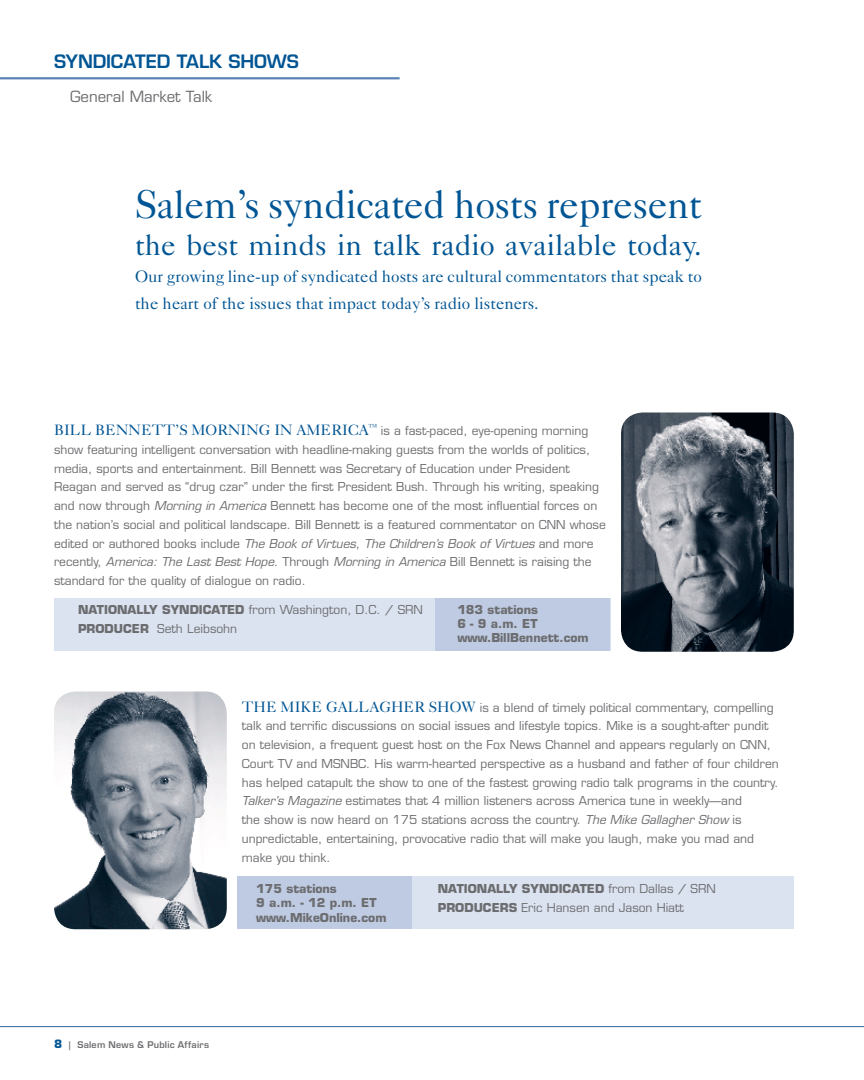
<style>
.page{position:relative;width:864px;height:1080px;background:#fff}
.page>*{position:absolute;margin:0;border:0;box-sizing:border-box;transform-origin:0 0}
.t1{font:40.5px "Caslon Five Forty";letter-spacing:-.01em;color:#005594}
.t2{font:30px "Caslon Five Forty";color:#005594}
.t3{font:600 18px "Eurostile";letter-spacing:-.01em;color:#005594}
.t4{font:16.8px/27px "Caslon Five Forty";color:#005594}
.t5{font:15px "Eurostile";color:#6c6d70}
.t6{font:12px/18.8px "Eurostile";color:#6c6d70}
.t7{font:700 12px/14.2px "Eurostile";color:#6c6d70}
.t8{font:600 9px "Eurostile";letter-spacing:.025em;color:#6c6d70}
.s1{font-family:"Caslon Five Forty";font-size:15px;color:#005594}
.s2{font-style:italic}
.s3{font-weight:700}
.s4{font-weight:700;font-size:11.25px;color:#005594}
</style>
<div class="page">
<hr style="left:0;top:1026px;width:864px;height:1px;background:#4176ad">
<hr style="left:0;top:77px;width:400px;height:2px;background:#5b84b6">
<div style="left:54px;top:598px;width:557px;height:52px;background:#dce3f0"></div>
<div style="left:436px;top:598px;width:174px;height:52px;background:#bfcbe2"></div>
<img style="left:621px;top:413px;width:173px;height:239px">
<div style="left:237px;top:876px;width:557px;height:53px;background:#dce3f0"></div>
<div style="left:238px;top:877px;width:174px;height:52px;background:#bfcbe2"></div>
<img style="left:54px;top:692px;width:173px;height:237px">
<h3 class="t3" style="left:54px;top:51px;width:247px">SYNDICATED TALK SHOWS</h3>
<p class="t5" style="left:70px;top:87px;width:144px">General Market Talk</p>
<h1 class="t1" style="left:135px;top:179px;width:569px">Salem’s syndicated hosts represent</h1>
<h2 class="t2" style="left:135px;top:227px;width:568px">the best minds in talk radio available today.</h2>
<h3 class="t4" style="left:135px;top:263px;width:568px">Our growing line-up of syndicated hosts are cultural commentators that speak to the heart of the issues that impact today’s radio listeners.</h3>
<p class="t6" style="left:54px;top:421px;width:553px"><span class="s1">BILL BENNETT’S MORNING IN AMERICA</span><sup>™</sup> is a fast-paced, eye-opening morning show featuring intelligent conversation with headline-making guests from the worlds of politics, media, sports and entertainment. Bill Bennett was Secretary of Education under President Reagan and served as “drug czar” under the first President Bush. Through his writing, speaking and now through <span class="s2">Morning in America</span> Bennett has become one of the most influential forces on the nation’s social and political landscape. Bill Bennett is a featured commentator on CNN whose edited or authored books include <span class="s2">The Book of Virtues</span>, <span class="s2">The Children’s Book of Virtues</span> and more recently, <span class="s2">America: The Last Best Hope</span>. Through <span class="s2">Morning in America</span> Bill Bennett is raising the standard for the quality of dialogue on radio.</p>
<p class="t7" style="left:457px;top:602px;width:133px">183 stations<br>6 - 9 a.m. ET www.BillBennett.com</p>
<p class="t6" style="left:78px;top:600px;width:346px"><span class="s3">NATIONALLY SYNDICATED</span> from Washington, D.C. / SRN<br><span class="s3">PRODUCER</span> Seth Leibsohn</p>
<p class="t6" style="left:242px;top:698px;width:538px"><span class="s1">THE MIKE GALLAGHER SHOW</span> is a blend of timely political commentary, compelling talk and terrific discussions on social issues and lifestyle topics. Mike is a sought-after pundit on television, a frequent guest host on the Fox News Channel and appears regularly on CNN, Court TV and MSNBC. His warm-hearted perspective as a husband and father of four children has helped catapult the show to one of the fastest growing radio talk programs in the country.<br><span class="s2">Talker’s Magazine</span> estimates that 4 million listeners across America tune in weekly—and<br>the show is now heard on 175 stations across the country. <span class="s2">The Mike Gallagher Show</span> is unpredictable, entertaining, provocative radio that will make you laugh, make you mad and make you think.</p>
<p class="t6" style="left:438px;top:880px;width:280px"><span class="s3">NATIONALLY SYNDICATED</span> from Dallas / SRN<br><span class="s3">PRODUCERS</span> Eric Hansen and Jason Hiatt</p>
<p class="t7" style="left:256px;top:882px;width:132px">175 stations<br>9 a.m. - 12 p.m. ET www.MikeOnline.com</p>
<p class="t8" style="left:54px;top:1040px;width:157px"><span class="s4">8</span> | Salem News &amp; Public Affairs</p>
</div>
